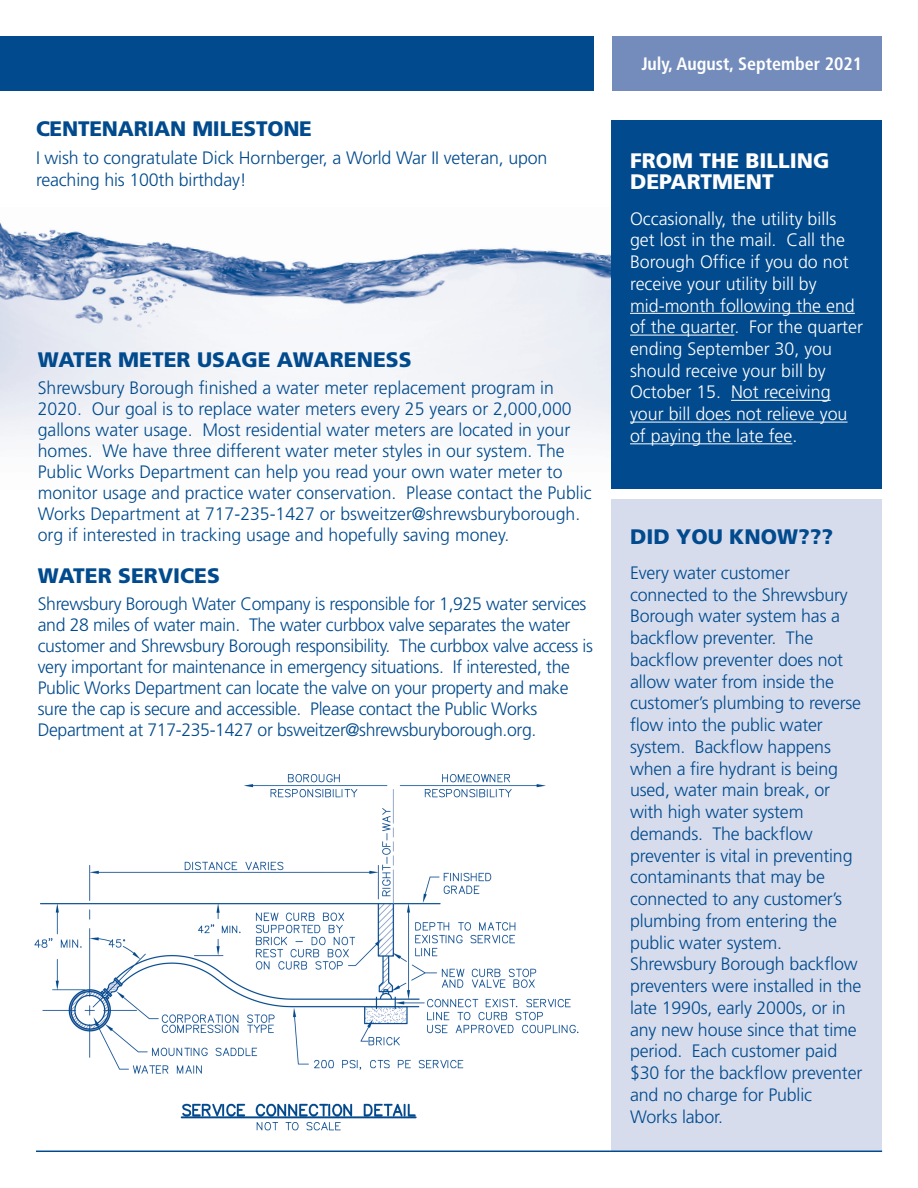
<style>
.page{position:relative;width:918px;height:1188px;background:#fff}
.page>*{position:absolute;margin:0;border:0;box-sizing:border-box;transform-origin:0 0}
.t1{font:900 21px "Frutiger";color:#004a8d}
.t2{font:900 21px/21.8px "Frutiger";color:#fff}
.t3{font:300 18px/21.8px "Frutiger";letter-spacing:-.01em;color:#004a8d}
.t4{font:300 18px/21.8px "Frutiger";color:#fff}
.t5{font:700 condensed 18px "Frutiger";color:#fff}
</style>
<div class="page">
<img style="left:105px;top:238px;width:203px;height:63px">
<img style="left:308px;top:248px;width:201px;height:68px">
<img style="left:509px;top:207px;width:103px;height:253px">
<img style="left:0;top:222px;width:105px;height:220px">
<div style="left:89px;top:301px;width:220px;height:130px;background:#f2f4f8"></div>
<div style="left:299px;top:316px;width:219px;height:144px;background:#f4f6f9"></div>
<img style="left:85px;top:431px;width:424px;height:29px">
<img style="left:611px;top:460px;width:1px;height:29px">
<div style="left:612px;top:120px;width:270px;height:368px;background:#004a8d"></div>
<div style="left:612px;top:500px;width:270px;height:651px;background:#d6dcec"></div>
<div style="left:612px;top:36px;width:270px;height:55px;background:#748cbb"></div>
<hr style="left:36px;top:1151px;width:846px;height:1px;background:#004a8d">
<div style="left:0;top:36px;width:594px;height:55px;background:#004a8d"></div>
<hr style="left:630px;top:313px;width:225px;height:1px;background:#fff">
<hr style="left:630px;top:335px;width:104px;height:1px;background:#fff">
<hr style="left:731px;top:400px;width:100px;height:1px;background:#fff">
<hr style="left:630px;top:422px;width:218px;height:1px;background:#fff">
<hr style="left:630px;top:443px;width:162px;height:1px;background:#fff">
<img style="left:34px;top:774px;width:545px;height:357px">
<p class="t5" style="left:641px;top:53px;width:222px">July, August, September 2021</p>
<p class="t1" style="left:36px;top:116px;width:278px">CENTENARIAN MILESTONE</p>
<p class="t3" style="left:36px;top:148px;width:513px">I wish to congratulate Dick Hornberger, a World War II veteran, upon reaching his 100th birthday!</p>
<p class="t2" style="left:630px;top:149px;width:201px">FROM THE BILLING<br>DEPARTMENT</p>
<p class="t4" style="left:630px;top:208px;width:235px">Occasionally, the utility bills get lost in the mail. Call the<br>Borough Office if you do not receive your utility bill by mid-month following the end of the quarter. For the quarter ending September 30, you should receive your bill by<br>October 15. Not receiving your bill does not relieve you of paying the late fee.</p>
<p class="t1" style="left:38px;top:347px;width:375px">WATER METER USAGE AWARENESS</p>
<p class="t3" style="left:38px;top:378px;width:555px;line-height:21px">Shrewsbury Borough finished a water meter replacement program in 2020. Our goal is to replace water meters every 25 years or 2,000,000 gallons water usage. Most residential water meters are located in your homes. We have three different water meter styles in our system. The Public Works Department can help you read your own water meter to monitor usage and practice water conservation. Please contact the Public Works Department at 717-235-1427 or bsweitzer@shrewsburyborough. org if interested in tracking usage and hopefully saving money.</p>
<p class="t1" style="left:38px;top:563px;width:184px">WATER SERVICES</p>
<p class="t3" style="left:38px;top:594px;width:557px;line-height:21px">Shrewsbury Borough Water Company is responsible for 1,925 water services and 28 miles of water main. The water curbbox valve separates the water customer and Shrewsbury Borough responsibility. The curbbox valve access is very important for maintenance in emergency situations. If interested, the Public Works Department can locate the valve on your property and make sure the cap is secure and accessible. Please contact the Public Works Department at 717-235-1427 or bsweitzer@shrewsburyborough.org.</p>
<p class="t1" style="left:630px;top:524px;width:205px">DID YOU KNOW???</p>
<p class="t3" style="left:630px;top:562px;width:234px">Every water customer connected to the Shrewsbury<br>Borough water system has a backflow preventer. The backflow preventer does not allow water from inside the customer’s plumbing to reverse flow into the public water system. Backflow happens when a fire hydrant is being used, water main break, or with high water system demands. The backflow preventer is vital in preventing contaminants that may be connected to any customer’s plumbing from entering the public water system.<br>Shrewsbury Borough backflow preventers were installed in the late 1990s, early 2000s, or in any new house since that time period. Each customer paid $30 for the backflow preventer and no charge for Public<br>Works labor.</p>
</div>
